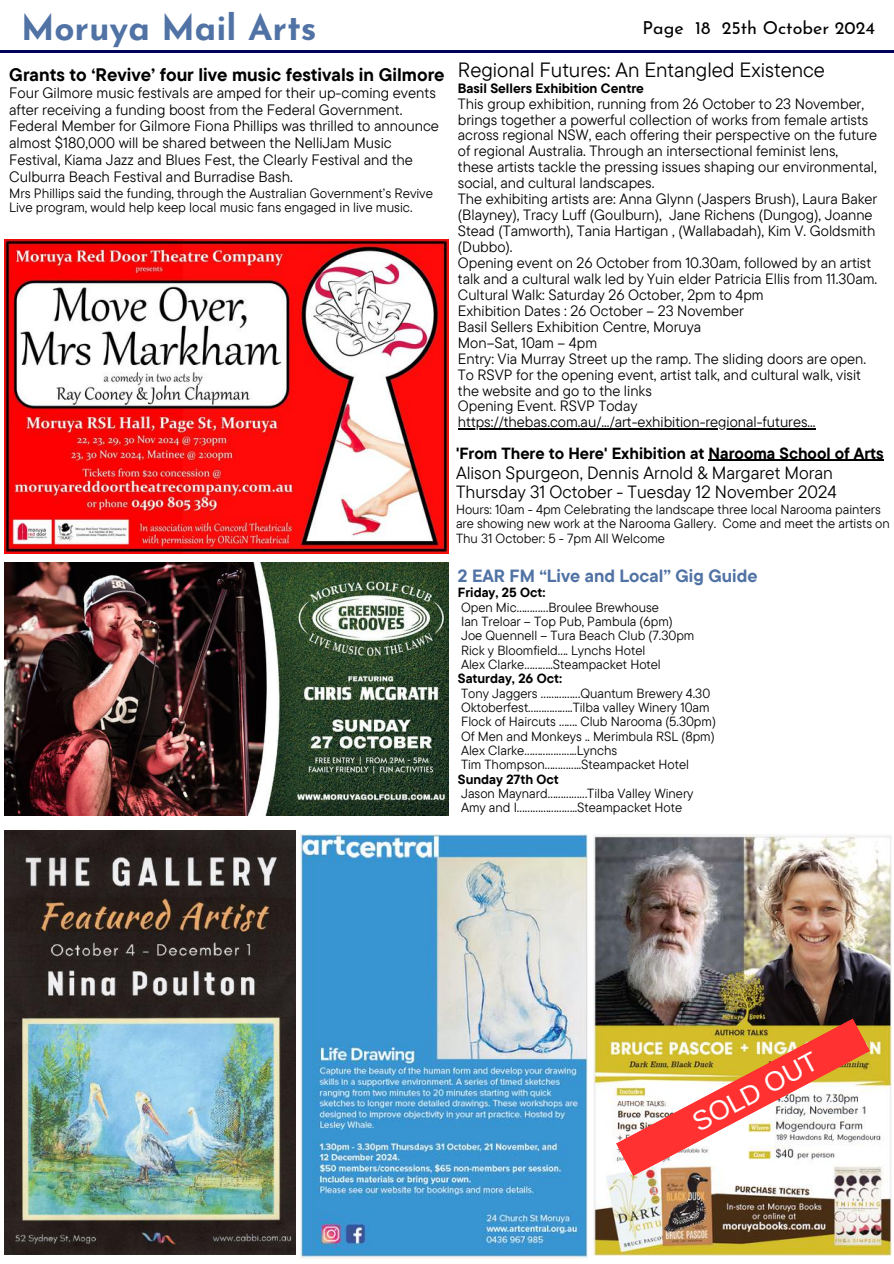
<style>
.page{position:relative;width:894px;height:1264px;background:#fff}
.page>*{position:absolute;margin:0;border:0;box-sizing:border-box;transform-origin:0 0}
.t1{font:700 35.25px "Josefin Sans";color:#5072a4}
.t2{font:27px "Arimo";color:#fff}
.t3{font:20.55px "TT Commons Pro";color:#000}
.t4{font:700 18.15px "TT Commons Pro";color:#000}
.t5{font:17.85px "Josefin Sans";color:#000}
.t6{font:17.7px/19.8px "TT Commons Pro";color:#000}
.t7{font:700 17.7px "TT Commons Pro";color:#5072a4}
.t8{font:700 16.05px "TT Commons Pro";color:#000}
.t9{font:15px/16.8px "TT Commons Pro";color:#000}
.t10{font:14.85px/15.9px "TT Commons Pro";color:#000}
.t11{font:13.5px/14.7px "TT Commons Pro";color:#000}
.t12{font:700 13.5px "TT Commons Pro";color:#000}
.t13{font:13.2px/14.4px "TT Commons Pro";color:#000}
.t14{font:700 13.2px "TT Commons Pro";color:#000}
</style>
<div class="page">
<hr style="left:0;top:50px;width:893px;height:2px;background:#000259">
<img style="left:593px;top:834px;width:298px;height:421px">
<img style="left:5px;top:562px;width:443px;height:254px">
<img style="left:5px;top:830px;width:290px;height:424px">
<img style="left:615px;top:1018px;width:254px;height:158px">
<img style="left:300px;top:834px;width:287px;height:424px">
<img style="left:5px;top:240px;width:443px;height:313px">
<hr style="left:458px;top:428px;width:357px;height:1px;background:#000">
<hr style="left:708px;top:460px;width:175px;height:1px;background:#000">
<h1 class="t1" style="left:21px;top:13px;width:297px">Moruya Mail Arts</h1>
<p class="t5" style="left:642px;top:21px;width:234px">Page 18 25th October 2024</p>
<p class="t4" style="left:9px;top:63px;width:437px">Grants to ‘Revive’ four live music festivals in Gilmore</p>
<p class="t9" style="left:9px;top:84px;width:431px">Four Gilmore music festivals are amped for their up-coming events after receiving a funding boost from the Federal Government.<br>Federal Member for Gilmore Fiona Phillips was thrilled to announce almost $180,000 will be shared between the NelliJam Music Festival, Kiama Jazz and Blues Fest, the Clearly Festival and the Culburra Beach Festival and Burradise Bash.</p>
<p class="t11" style="left:9px;top:185px;width:425px">Mrs Phillips said the funding, through the Australian Government’s Revive<br>Live program, would help keep local music fans engaged in live music.</p>
<h3 class="t3" style="left:458px;top:56px;width:368px">Regional Futures: An Entangled Existence</h3>
<p class="t12" style="left:458px;top:79px;width:187px">Basil Sellers Exhibition Centre</p>
<p class="t10" style="left:458px;top:95px;width:421px">This group exhibition, running from 26 October to 23 November, brings together a powerful collection of works from female artists across regional NSW, each offering their perspective on the future of regional Australia. Through an intersectional feminist lens, these artists tackle the pressing issues shaping our environmental, social, and cultural landscapes.<br>The exhibiting artists are: Anna Glynn (Jaspers Brush), Laura Baker (Blayney), Tracy Luff (Goulburn), Jane Richens (Dungog), Joanne Stead (Tamworth), Tania Hartigan , (Wallabadah), Kim V. Goldsmith (Dubbo).<br>Opening event on 26 October from 10.30am, followed by an artist talk and a cultural walk led by Yuin elder Patricia Ellis from 11.30am.<br>Cultural Walk: Saturday 26 October, 2pm to 4pm<br>Exhibition Dates : 26 October – 23 November<br>Basil Sellers Exhibition Centre, Moruya<br>Mon–Sat, 10am – 4pm<br>Entry: Via Murray Street up the ramp. The sliding doors are open.<br>To RSVP for the opening event, artist talk, and cultural walk, visit the website and go to the links<br>Opening Event. RSVP Today https://thebas.com.au/.../art-exhibition-regional-futures...</p>
<p class="t8" style="left:456px;top:443px;width:429px">'From There to Here' Exhibition at Narooma School of Arts</p>
<p class="t6" style="left:456px;top:462px;width:382px">Alison Spurgeon, Dennis Arnold &amp; Margaret Moran<br>Thursday 31 October - Tuesday 12 November 2024</p>
<p class="t13" style="left:456px;top:502px;width:435px">Hours: 10am - 4pm Celebrating the landscape three local Narooma painters are showing new work at the Narooma Gallery. Come and meet the artists on<br>Thu 31 October: 5 - 7pm All Welcome</p>
<p class="t7" style="left:458px;top:564px;width:301px">2 EAR FM “Live and Local” Gig Guide</p>
<p class="t14" style="left:458px;top:584px;width:89px">Friday, 25 Oct:</p>
<p class="t13" style="left:461px;top:599px;width:235px">Open Mic…………Broulee Brewhouse<br>Ian Treloar – Top Pub, Pambula (6pm)<br>Joe Quennell – Tura Beach Club (7.30pm Rick y Bloomfield…. Lynchs Hotel<br>Alex Clarke………..Steampacket Hotel</p>
<p class="t14" style="left:458px;top:670px;width:106px">Saturday, 26 Oct:</p>
<p class="t13" style="left:461px;top:685px;width:256px">Tony Jaggers ……………Quantum Brewery 4.30<br>Oktoberfest……………..Tilba valley Winery 10am Flock of Haircuts ……. Club Narooma (5.30pm)<br>Of Men and Monkeys .. Merimbula RSL (8pm)<br>Alex Clarke………………..Lynchs<br>Tim Thompson…………..Steampacket Hotel</p>
<p class="t14" style="left:458px;top:770px;width:102px">Sunday 27th Oct</p>
<p class="t13" style="left:461px;top:785px;width:234px">Jason Maynard……………Tilba Valley Winery<br>Amy and I…………………..Steampacket Hote</p>
<h2 class="t2" style="left:687px;top:1110px;width:139px;rotate:-28deg">SOLD OUT</h2>
</div>
